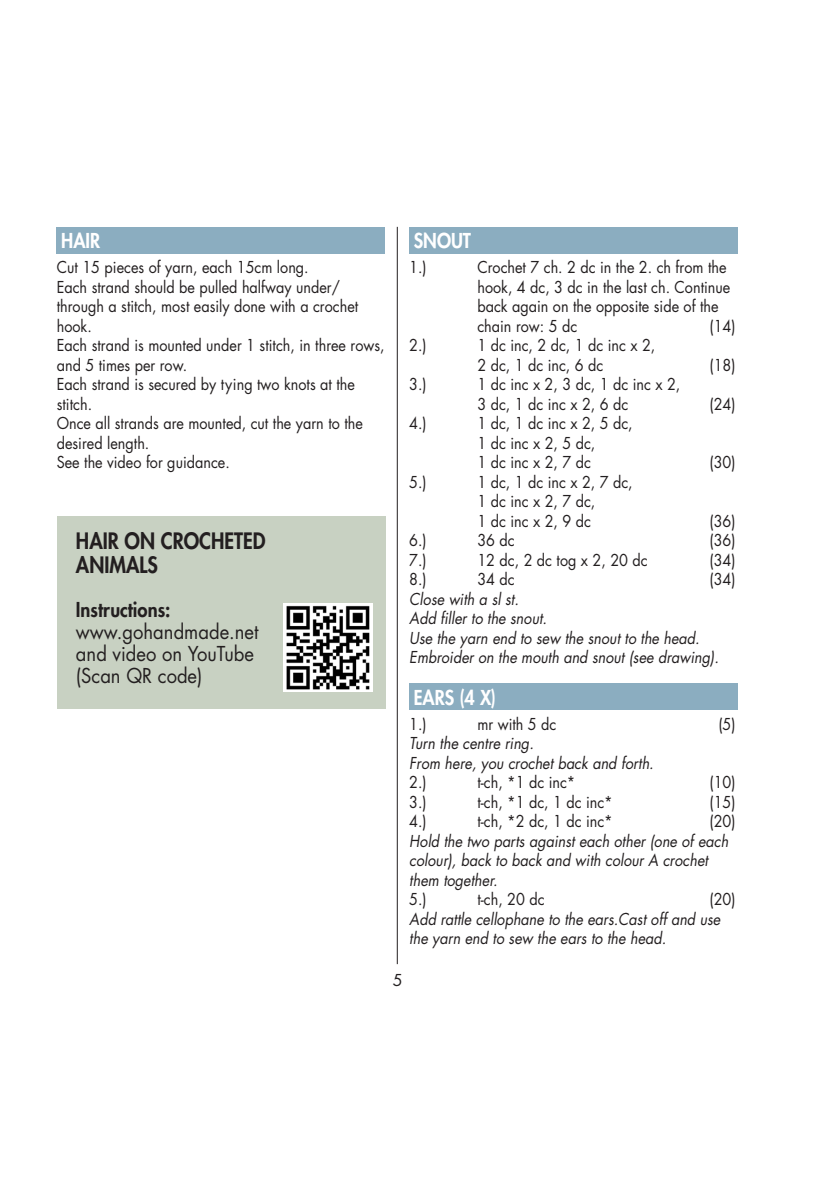
<style>
.page{position:relative;width:840px;height:1191px;background:#fff}
.page>*{position:absolute;margin:0;border:0;box-sizing:border-box;transform-origin:0 0}
.t1{font:800 22px/24px "Futura Std";color:#231f20;scale:.9 1}
.t2{font:20px "Futura Std";color:#231f20;scale:.92 1}
.t3{font:800 20px "Futura Std";color:#fff;scale:.9 1}
.t4{font:800 20px "Futura Std";color:#231f20;scale:.92 1}
.t5{font:16px/19.6px "Futura Std";color:#231f20;scale:.9 1}
.t6{font:italic 16px/19.6px "Futura Std";color:#231f20;scale:.9 1}
.t7{font:16px "Futura Std";color:#231f20}
</style>
<div class="page">
<hr style="left:397px;top:227px;width:1px;height:737px;background:#231f20">
<div style="left:57px;top:227px;width:327px;height:26px;background:#8badc0"></div>
<div style="left:409px;top:227px;width:328px;height:26px;background:#8badc0"></div>
<div style="left:409px;top:683px;width:328px;height:27px;background:#8badc0"></div>
<div style="left:57px;top:516px;width:328px;height:192px;background:#c8d1c2"></div>
<img style="left:284px;top:604px;width:88px;height:88px">
<p class="t3" style="left:61px;top:228px;width:45px">HAIR</p>
<p class="t5" style="left:57px;top:257px;width:281px">Cut 15 pieces of yarn, each 15cm long.</p>
<p class="t5" style="left:57px;top:277px;width:336px">Each strand should be pulled halfway under/ through a stitch, most easily done with a crochet hook.</p>
<p class="t5" style="left:57px;top:335px;width:365px">Each strand is mounted under 1 stitch, in three rows, and 5 times per row.</p>
<p class="t5" style="left:57px;top:374px;width:333px">Each strand is secured by tying two knots at the stitch.</p>
<p class="t5" style="left:57px;top:413px;width:341px">Once all strands are mounted, cut the yarn to the desired length.</p>
<p class="t5" style="left:57px;top:452px;width:194px">See the video for guidance.</p>
<p class="t1" style="left:76px;top:528px;width:212px">HAIR ON CROCHETED<br>ANIMALS</p>
<p class="t4" style="left:76px;top:596px;width:104px">Instructions:</p>
<p class="t2" style="left:76px;top:618px;width:200px">www.gohandmade.net</p>
<p class="t2" style="left:76px;top:640px;width:195px">and video on YouTube</p>
<p class="t2" style="left:76px;top:662px;width:139px">(Scan QR code)</p>
<p class="t3" style="left:413px;top:228px;width:65px">SNOUT</p>
<p class="t5" style="left:409px;top:257px;width:21px">1.)</p>
<p class="t5" style="left:477px;top:257px;width:282px">Crochet 7 ch. 2 dc in the 2. ch from the hook, 4 dc, 3 dc in the last ch. Continue back again on the opposite side of the chain row: 5 dc</p>
<p class="t5" style="left:709px;top:316px;width:30px">(14)</p>
<p class="t5" style="left:409px;top:335px;width:21px">2.)</p>
<p class="t5" style="left:477px;top:335px;width:199px">1 dc inc, 2 dc, 1 dc inc x 2,<br>2 dc, 1 dc inc, 6 dc</p>
<p class="t5" style="left:409px;top:374px;width:21px">3.)</p>
<p class="t5" style="left:477px;top:374px;width:227px">1 dc inc x 2, 3 dc, 1 dc inc x 2,<br>3 dc, 1 dc inc x 2, 6 dc</p>
<p class="t5" style="left:409px;top:413px;width:21px">4.)</p>
<p class="t5" style="left:477px;top:413px;width:174px">1 dc, 1 dc inc x 2, 5 dc,<br>1 dc inc x 2, 5 dc,<br>1 dc inc x 2, 7 dc</p>
<p class="t5" style="left:409px;top:472px;width:21px">5.)</p>
<p class="t5" style="left:477px;top:472px;width:174px">1 dc, 1 dc inc x 2, 7 dc,<br>1 dc inc x 2, 7 dc,<br>1 dc inc x 2, 9 dc</p>
<p class="t5" style="left:709px;top:355px;width:30px">(18)</p>
<p class="t5" style="left:709px;top:394px;width:30px">(24)</p>
<p class="t5" style="left:709px;top:452px;width:30px">(30)</p>
<p class="t5" style="left:709px;top:511px;width:30px">(36)</p>
<p class="t5" style="left:409px;top:530px;width:21px">6.)</p>
<p class="t5" style="left:477px;top:530px;width:43px">36 dc</p>
<p class="t5" style="left:709px;top:530px;width:30px">(36)</p>
<p class="t5" style="left:409px;top:550px;width:21px">7.)</p>
<p class="t5" style="left:477px;top:550px;width:191px">12 dc, 2 dc tog x 2, 20 dc</p>
<p class="t5" style="left:709px;top:550px;width:30px">(34)</p>
<p class="t5" style="left:409px;top:569px;width:21px">8.)</p>
<p class="t5" style="left:477px;top:569px;width:43px">34 dc</p>
<p class="t5" style="left:709px;top:569px;width:30px">(34)</p>
<p class="t6" style="left:409px;top:589px;width:123px">Close with a sl st.</p>
<p class="t6" style="left:409px;top:608px;width:154px">Add filler to the snout.</p>
<p class="t6" style="left:409px;top:628px;width:324px">Use the yarn end to sew the snout to the head.</p>
<p class="t6" style="left:409px;top:647px;width:345px">Embroider on the mouth and snout (see drawing).</p>
<p class="t3" style="left:413px;top:684px;width:93px">EARS (4 X)</p>
<p class="t5" style="left:409px;top:714px;width:21px">1.)</p>
<p class="t5" style="left:477px;top:714px;width:89px">mr with 5 dc</p>
<p class="t5" style="left:718px;top:714px;width:21px">(5)</p>
<p class="t6" style="left:409px;top:733px;width:273px">Turn the centre ring.<br>From here, you crochet back and forth.</p>
<p class="t5" style="left:409px;top:772px;width:21px">2.)</p>
<p class="t5" style="left:477px;top:772px;width:110px">t-ch, *1 dc inc*</p>
<p class="t5" style="left:709px;top:772px;width:30px">(10)</p>
<p class="t5" style="left:409px;top:792px;width:21px">3.)</p>
<p class="t5" style="left:477px;top:792px;width:152px">t-ch, *1 dc, 1 dc inc*</p>
<p class="t5" style="left:709px;top:792px;width:30px">(15)</p>
<p class="t5" style="left:409px;top:811px;width:21px">4.)</p>
<p class="t5" style="left:477px;top:811px;width:152px">t-ch, *2 dc, 1 dc inc*</p>
<p class="t5" style="left:709px;top:811px;width:30px">(20)</p>
<p class="t6" style="left:409px;top:831px;width:356px">Hold the two parts against each other (one of each</p>
<p class="t6" style="left:409px;top:850px;width:333px">colour), back to back and with colour A crochet them together.</p>
<p class="t5" style="left:409px;top:889px;width:21px">5.)</p>
<p class="t5" style="left:477px;top:889px;width:76px">t-ch, 20 dc</p>
<p class="t5" style="left:709px;top:889px;width:30px">(20)</p>
<p class="t6" style="left:409px;top:909px;width:347px">Add rattle cellophane to the ears.Cast off and use the yarn end to sew the ears to the head.</p>
<p class="t7" style="left:392px;top:969px;width:11px">5</p>
</div>
